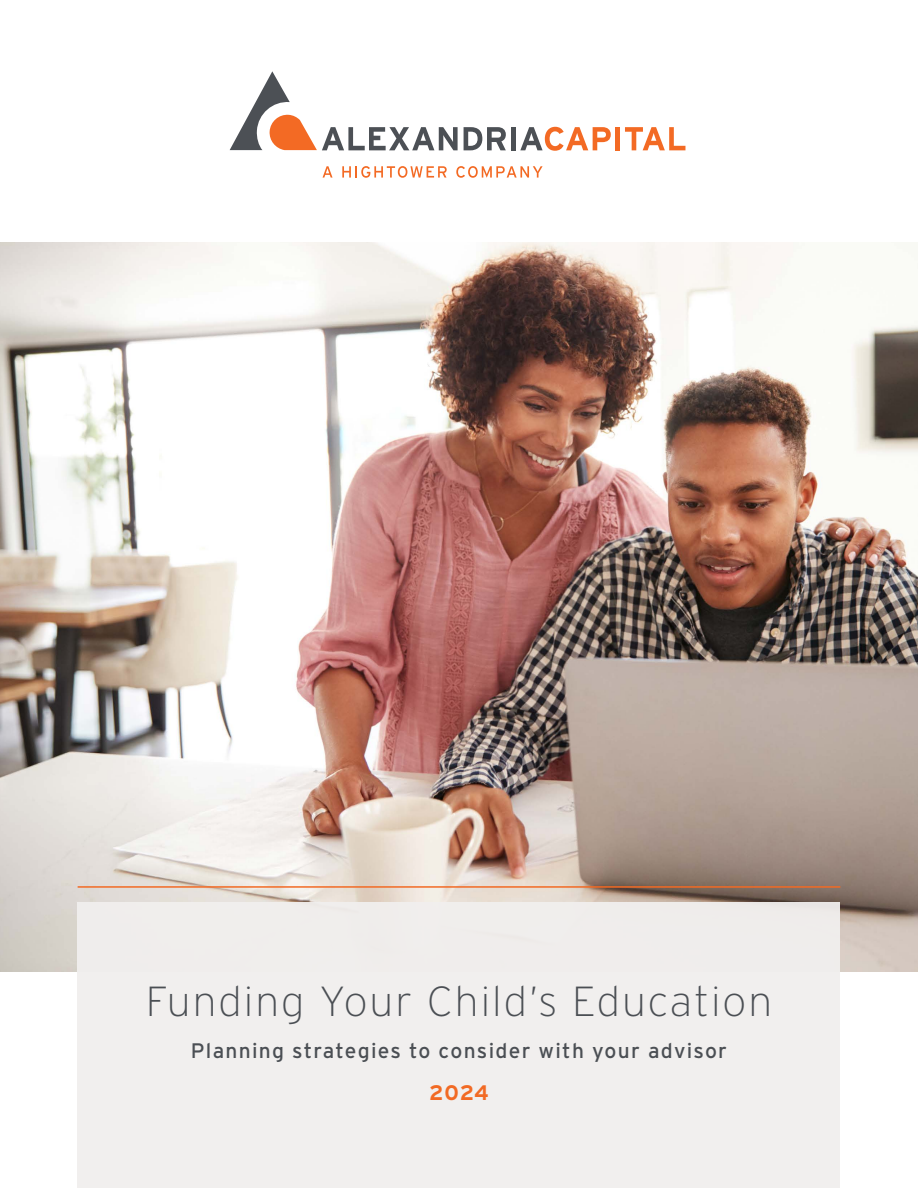
<style>
.page{position:relative;width:918px;height:1188px;background:#fff}
.page>*{position:absolute;margin:0;border:0;box-sizing:border-box;transform-origin:0 0}
.t1{font:200 42px "Interstate";letter-spacing:.05em;color:#4b4f54}
.t2{font:21px "Interstate";letter-spacing:.06em;color:#4b4f54}
.t3{font:700 21px "Interstate";color:#f26a24}
</style>
<div class="page">
<img style="left:0;top:243px;width:918px;height:729px">
<svg style="left:230px;top:71px;width:228px;height:79px"></svg>
<svg style="left:464px;top:127px;width:42px;height:23px"></svg>
<div style="left:511px;top:127px;width:5px;height:23px;background:#4c5055"></div>
<svg style="left:520px;top:127px;width:91px;height:24px"></svg>
<hr style="left:616px;top:127px;width:4px;height:23px;background:#f36a24">
<svg style="left:625px;top:127px;width:60px;height:23px"></svg>
<svg style="left:323px;top:166px;width:10px;height:12px"></svg>
<svg style="left:342px;top:166px;width:105px;height:12px"></svg>
<svg style="left:456px;top:166px;width:87px;height:12px"></svg>
<div style="left:78px;top:902px;width:762px;height:286px;background:#f1efee"></div>
<hr style="left:78px;top:886px;width:762px;height:2px;background:#f26a24">
<p class="t1" style="left:146px;top:978px;width:628px">Funding Your Child’s Education</p>
<p class="t2" style="left:191px;top:1038px;width:538px">Planning strategies to consider with your advisor</p>
<p class="t3" style="left:429px;top:1080px;width:61px">2024</p>
</div>
